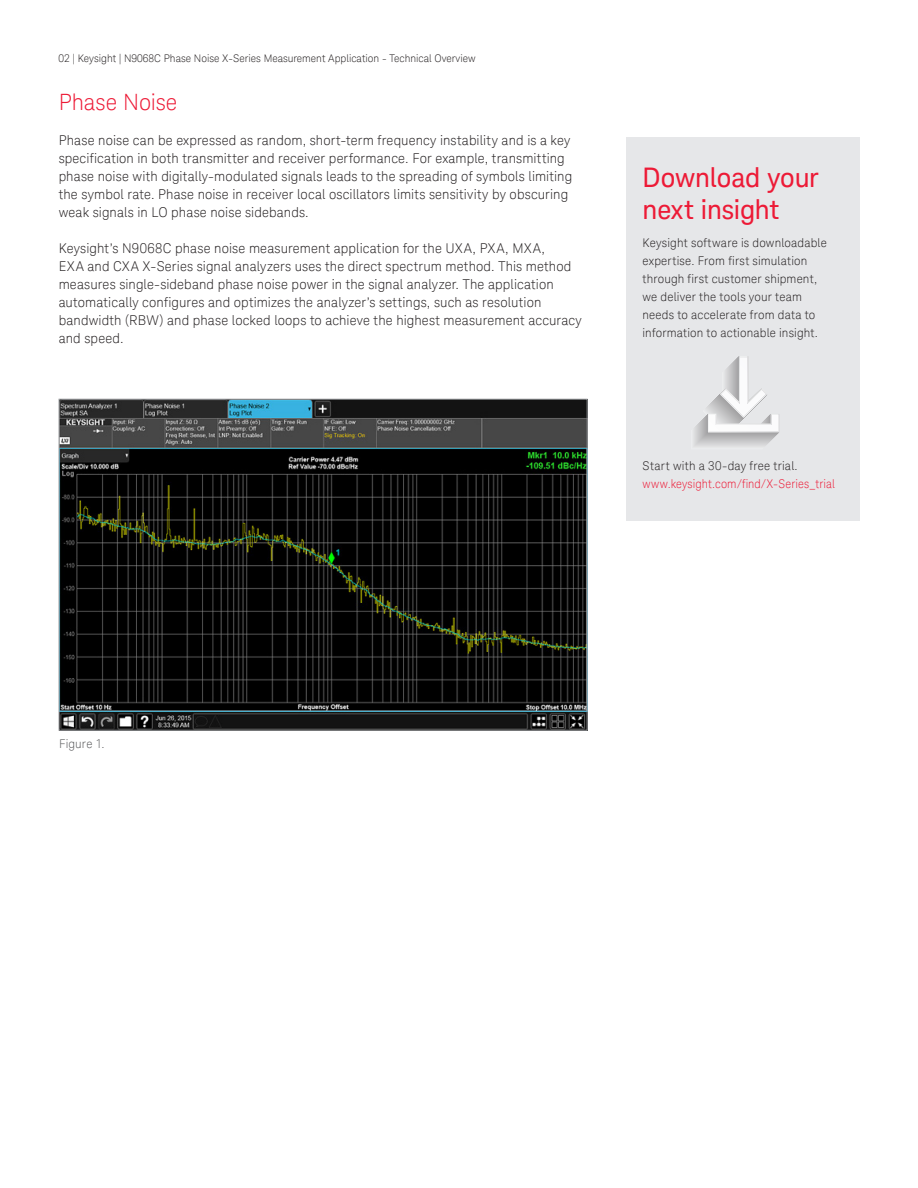
<style>
.page{position:relative;width:918px;height:1188px;background:#fff}
.page>*{position:absolute;margin:0;border:0;box-sizing:border-box;transform-origin:0 0}
.K_Heading_1_-_Intro{font:27px/31.5px "Keysight Sans";letter-spacing:-.01em;color:#ed1a36}
.K_Heading_1{font:300 22.5px "Keysight Sans";letter-spacing:-.005em;color:#ed1a36}
.K_Body_Text{font:300 13.5px/18px "Keysight Sans";letter-spacing:.01em;color:#231f20}
.K_Body_Text-2{font:300 12px/18px "Keysight Sans";letter-spacing:.015em;color:#231f20}
.K_Body_Text-3{font:300 12px "Keysight Sans";letter-spacing:.01em;color:#ed1a36;scale:.95 1}
.K_Diagrams_and_Figur{font:300 12px "Keysight Sans";letter-spacing:.01em;color:#57585a}
.t1{font:300 10.5px "Keysight Sans";color:#231f20}
</style>
<div class="page">
<img style="left:61px;top:401px;width:525px;height:328px">
<div style="left:626px;top:137px;width:233px;height:384px;background:#e6e7e9"></div>
<svg style="left:695px;top:356px;width:84px;height:90px"></svg>
<p class="t1" style="left:59px;top:52px;width:419px">02 | Keysight | N9068C Phase Noise X-Series Measurement Application - Technical Overview</p>
<p class="K_Heading_1" style="left:59px;top:89px;width:120px">Phase Noise</p>
<p class="K_Body_Text" style="left:59px;top:131px;width:515px">Phase noise can be expressed as random, short-term frequency instability and is a key specification in both transmitter and receiver performance. For example, transmitting phase noise with digitally-modulated signals leads to the spreading of symbols limiting the symbol rate. Phase noise in receiver local oscillators limits sensitivity by obscuring weak signals in LO phase noise sidebands.</p>
<p class="K_Body_Text" style="left:59px;top:239px;width:525px">Keysight’s N9068C phase noise measurement application for the UXA, PXA, MXA,<br>EXA and CXA X-Series signal analyzers uses the direct spectrum method. This method measures single-sideband phase noise power in the signal analyzer. The application automatically configures and optimizes the analyzer’s settings, such as resolution bandwidth (RBW) and phase locked loops to achieve the highest measurement accuracy and speed.</p>
<p class="K_Heading_1_-_Intro" style="left:643px;top:162px;width:178px">Download your next insight</p>
<p class="K_Body_Text-2" style="left:643px;top:234px;width:186px">Keysight software is downloadable expertise. From first simulation through first customer shipment, we deliver the tools your team needs to accelerate from data to information to actionable insight.</p>
<p class="K_Body_Text-2" style="left:643px;top:457px;width:157px">Start with a 30-day free trial.</p>
<p class="K_Body_Text-3" style="left:643px;top:477px;width:204px">www.keysight.com/find/X-Series_trial</p>
<p class="K_Diagrams_and_Figur" style="left:59px;top:737px;width:47px">Figure 1.</p>
</div>
